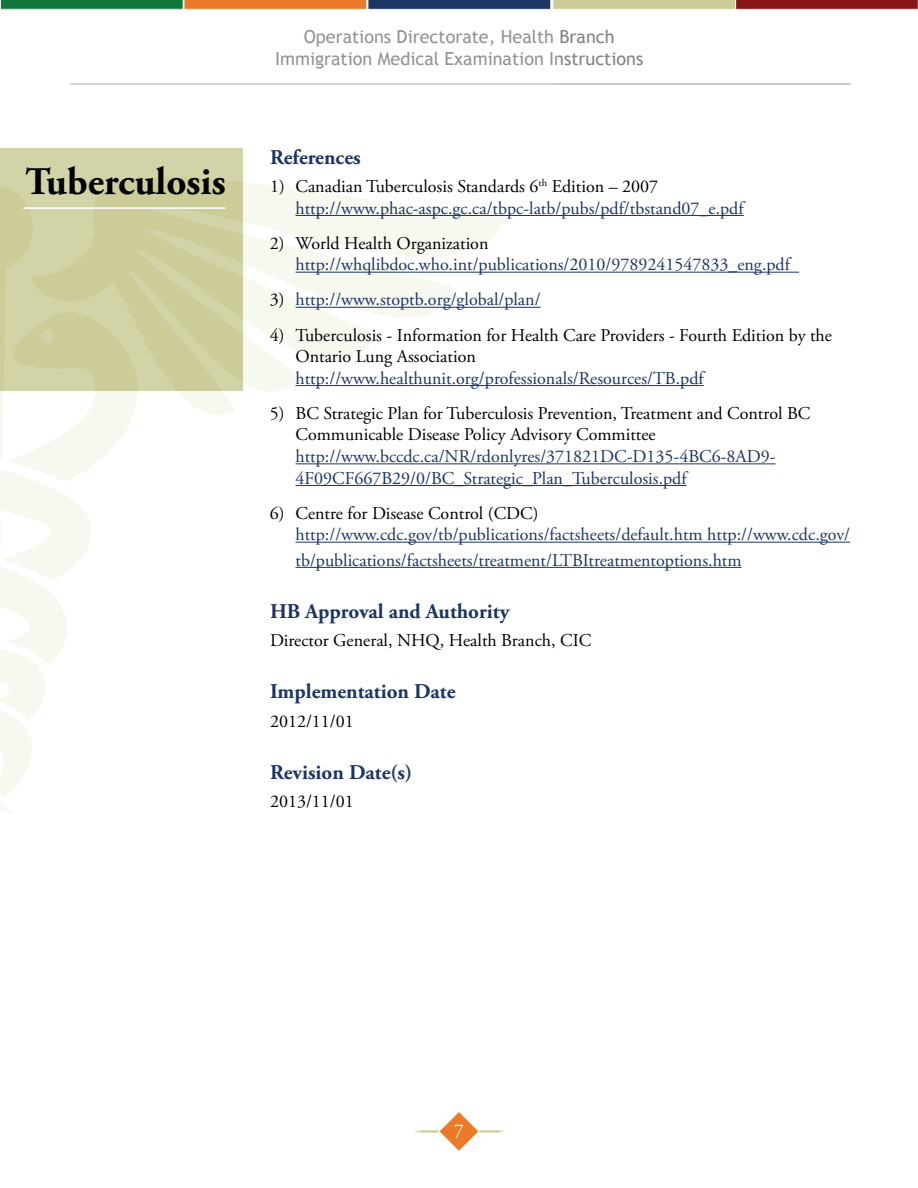
<style>
.page{position:relative;width:918px;height:1188px;background:#fff}
.page>*{position:absolute;margin:0;border:0;box-sizing:border-box;transform-origin:0 0}
.t1{font:700 39px "Adobe Garamond Pro";color:#000}
.t2{font:700 21px "Adobe Garamond Pro";color:#1c3564}
.t3{font:19.5px "Adobe Garamond Pro";color:#fff}
.t4{font:18px/21.6px "Adobe Garamond Pro";color:#1c3564}
.t5{font:18px/21.6px "Adobe Garamond Pro";color:#000}
.t6{font:18px/21.6px "Trebuchet MS";color:#808285;text-align:center}
.s1{color:#000}
</style>
<div class="page">
<svg style="left:480px;top:1130px;width:25px;height:3px"></svg>
<svg style="left:414px;top:1130px;width:24px;height:3px"></svg>
<svg style="left:438px;top:1112px;width:42px;height:39px"></svg>
<svg style="left:0;top:0;width:918px;height:10px;background:#837156"></svg>
<hr style="left:70px;top:84px;width:781px;height:1px;background:#939598">
<div style="left:0;top:9px;width:557px;height:907px;background:#fff"></div>
<svg style="left:0;top:184px;width:118px;height:629px"></svg>
<svg style="left:31px;top:148px;width:476px;height:293px"></svg>
<hr style="left:23px;top:207px;width:203px;height:2px;background:#fff">
<hr style="left:296px;top:215px;width:448px;height:1px;background:#1c3564">
<hr style="left:296px;top:272px;width:503px;height:1px;background:#1c3564">
<hr style="left:296px;top:307px;width:245px;height:1px;background:#1c3564">
<hr style="left:296px;top:385px;width:408px;height:1px;background:#1c3564">
<hr style="left:296px;top:463px;width:480px;height:1px;background:#1c3564">
<hr style="left:296px;top:485px;width:391px;height:1px;background:#1c3564">
<hr style="left:296px;top:542px;width:554px;height:1px;background:#1c3564">
<hr style="left:296px;top:567px;width:446px;height:1px;background:#1c3564">
<h1 class="t1" style="left:26px;top:159px;width:202px">Tuberculosis</h1>
<p class="t6" style="left:275px;top:26px;width:370px">Operations Directorate, Health Branch<br>Immigration Medical Examination Instructions</p>
<p class="t2" style="left:270px;top:145px;width:92px">References</p>
<p class="t4" style="left:296px;top:176px;width:450px;text-indent:-26px"><span class="s1">1) Canadian Tuberculosis Standards 6</span><sup>th</sup> <span class="s1">Edition – 2007 </span>http://www.phac-aspc.gc.ca/tbpc-latb/pubs/pdf/tbstand07_e.pdf</p>
<p class="t5" style="left:270px;top:233px;width:220px">2) World Health Organization</p>
<p class="t4" style="left:296px;top:255px;width:496px">http://whqlibdoc.who.int/publications/2010/9789241547833_eng.pdf</p>
<p class="t4" style="left:270px;top:290px;width:272px"><span class="s1">3)</span> http://www.stoptb.org/global/plan/</p>
<p class="t5" style="left:296px;top:325px;width:538px;text-indent:-26px">4) Tuberculosis - Information for Health Care Providers - Fourth Edition by the<br>Ontario Lung Association</p>
<p class="t4" style="left:296px;top:368px;width:410px">http://www.healthunit.org/professionals/Resources/TB.pdf</p>
<p class="t5" style="left:296px;top:403px;width:516px;text-indent:-26px">5) BC Strategic Plan for Tuberculosis Prevention, Treatment and Control BC<br>Communicable Disease Policy Advisory Committee</p>
<p class="t4" style="left:296px;top:446px;width:482px">http://www.bccdc.ca/NR/rdonlyres/371821DC-D135-4BC6-8AD9-<br>4F09CF667B29/0/BC_Strategic_Plan_Tuberculosis.pdf</p>
<p class="t5" style="left:270px;top:503px;width:270px">6) Centre for Disease Control (CDC)</p>
<p class="t4" style="left:296px;top:523px;width:556px;line-height:25.2px">http://www.cdc.gov/tb/publications/factsheets/default.htm http://www.cdc.gov/ tb/publications/factsheets/treatment/LTBItreatmentoptions.htm</p>
<p class="t2" style="left:270px;top:599px;width:241px">HB Approval and Authority</p>
<p class="t5" style="left:270px;top:630px;width:323px">Director General, NHQ, Health Branch, CIC</p>
<p class="t2" style="left:270px;top:679px;width:187px">Implementation Date</p>
<p class="t5" style="left:270px;top:711px;width:85px">2012/11/01</p>
<p class="t2" style="left:270px;top:760px;width:144px">Revision Date(s)</p>
<p class="t5" style="left:270px;top:791px;width:85px">2013/11/01</p>
<p class="t3" style="left:454px;top:1119px;width:11px">7</p>
</div>
